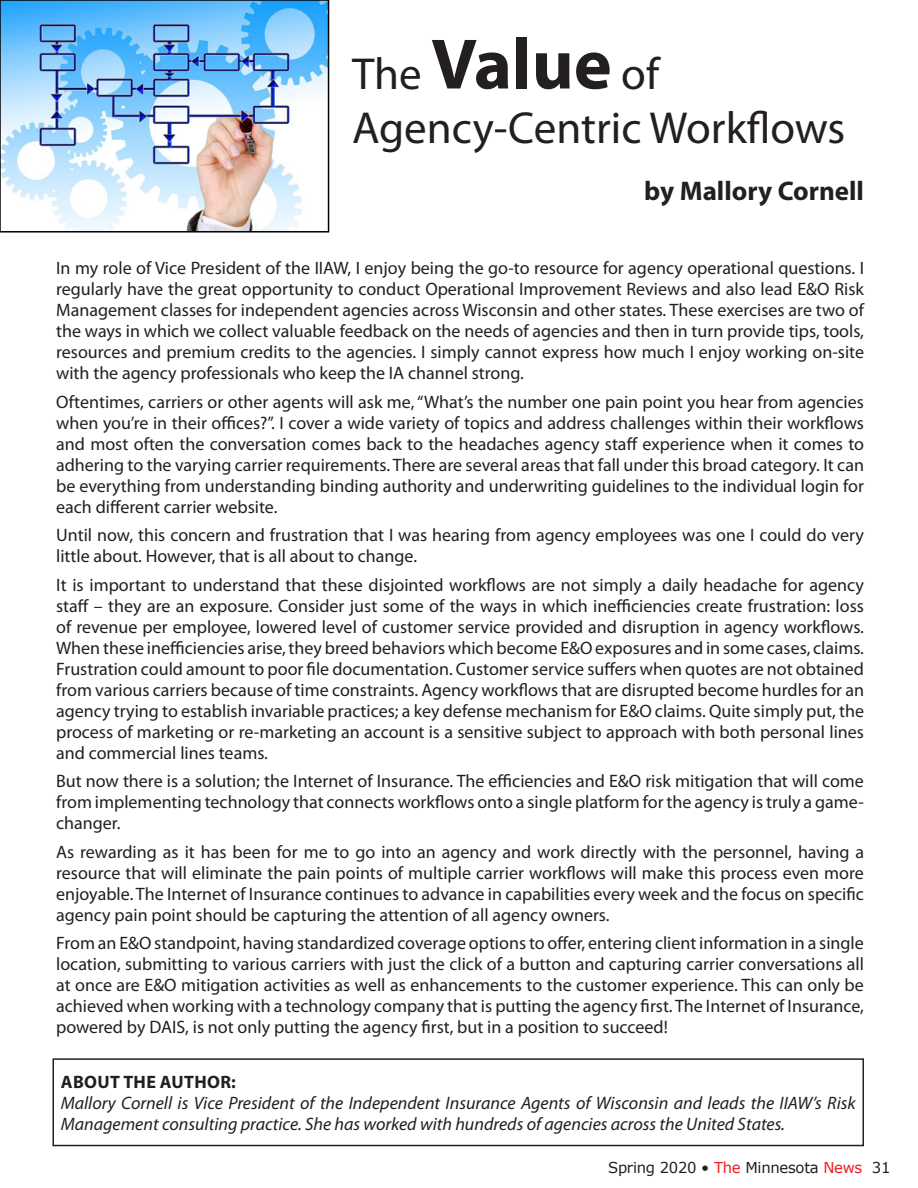
<style>
.page{position:relative;width:918px;height:1188px;background:#fff}
.page>*{position:absolute;margin:0;border:0;box-sizing:border-box;transform-origin:0 0}
.Contributor{font:45px/54px "Myriad Pro";color:#231f20}
.Contributor-2{font:700 27px "Myriad Pro";color:#231f20}
.Contributor-3{font:18px/21px "Myriad Pro";color:#231f20;text-align:justify}
.Contributor-4{font:italic 18px/21px "Myriad Pro";color:#231f20}
.Contributor-5{font:700 18px "Myriad Pro";letter-spacing:.02em;color:#231f20}
.t1{font:15px "Verdana";letter-spacing:-.02em;color:#231f20}
.s1{font-weight:700;font-size:72px}
.s2{color:#ee1d23}
</style>
<div class="page">
<div style="left:52px;top:1058px;width:812px;height:88px;border:2px solid #231f20"></div>
<img style="left:3px;top:3px;width:323px;height:227px">
<div style="left:0;top:0;width:329px;height:233px;border:2px solid #000"></div>
<p class="Contributor" style="left:352px;top:46px;width:495px">The <span class="s1">Value</span> of<br>Agency-Centric Workflows</p>
<p class="Contributor-2" style="left:644px;top:173px;width:221px">by Mallory Cornell</p>
<p class="Contributor-3" style="left:56px;top:257px;width:809px">In my role of Vice President of the IIAW, I enjoy being the go-to resource for agency operational questions. I regularly have the great opportunity to conduct Operational Improvement Reviews and also lead E&amp;O Risk Management classes for independent agencies across Wisconsin and other states. These exercises are two of the ways in which we collect valuable feedback on the needs of agencies and then in turn provide tips, tools, resources and premium credits to the agencies. I simply cannot express how much I enjoy working on-site with the agency professionals who keep the IA channel strong.</p>
<p class="Contributor-3" style="left:56px;top:391px;width:809px">Oftentimes, carriers or other agents will ask me, “What’s the number one pain point you hear from agencies when you’re in their offices?”. I cover a wide variety of topics and address challenges within their workflows and most often the conversation comes back to the headaches agency staff experience when it comes to adhering to the varying carrier requirements. There are several areas that fall under this broad category. It can be everything from understanding binding authority and underwriting guidelines to the individual login for each different carrier website.</p>
<p class="Contributor-3" style="left:56px;top:524px;width:809px">Until now, this concern and frustration that I was hearing from agency employees was one I could do very little about. However, that is all about to change.</p>
<p class="Contributor-3" style="left:56px;top:574px;width:809px">It is important to understand that these disjointed workflows are not simply a daily headache for agency staff – they are an exposure. Consider just some of the ways in which inefficiencies create frustration: loss of revenue per employee, lowered level of customer service provided and disruption in agency workflows.<br>When these inefficiencies arise, they breed behaviors which become E&amp;O exposures and in some cases, claims.<br>Frustration could amount to poor file documentation. Customer service suffers when quotes are not obtained from various carriers because of time constraints. Agency workflows that are disrupted become hurdles for an agency trying to establish invariable practices; a key defense mechanism for E&amp;O claims. Quite simply put, the process of marketing or re-marketing an account is a sensitive subject to approach with both personal lines and commercial lines teams.</p>
<p class="Contributor-3" style="left:56px;top:770px;width:809px">But now there is a solution; the Internet of Insurance. The efficiencies and E&amp;O risk mitigation that will come from implementing technology that connects workflows onto a single platform for the agency is truly a game&shy;changer.</p>
<p class="Contributor-3" style="left:56px;top:841px;width:809px">As rewarding as it has been for me to go into an agency and work directly with the personnel, having a resource that will eliminate the pain points of multiple carrier workflows will make this process even more enjoyable. The Internet of Insurance continues to advance in capabilities every week and the focus on specific agency pain point should be capturing the attention of all agency owners.</p>
<p class="Contributor-3" style="left:56px;top:932px;width:809px">From an E&amp;O standpoint, having standardized coverage options to offer, entering client information in a single location, submitting to various carriers with just the click of a button and capturing carrier conversations all at once are E&amp;O mitigation activities as well as enhancements to the customer experience. This can only be achieved when working with a technology company that is putting the agency first. The Internet of Insurance, powered by DAIS, is not only putting the agency first, but in a position to succeed!</p>
<p class="Contributor-5" style="left:61px;top:1070px;width:177px">ABOUT THE AUTHOR:</p>
<p class="Contributor-4" style="left:61px;top:1092px;width:797px">Mallory Cornell is Vice President of the Independent Insurance Agents of Wisconsin and leads the IIAW’s Risk<br>Management consulting practice. She has worked with hundreds of agencies across the United States.</p>
<p class="t1" style="left:608px;top:1157px;width:284px">Spring 2020 • <span class="s2">The</span> Minnesota <span class="s2">News</span> 31</p>
</div>
